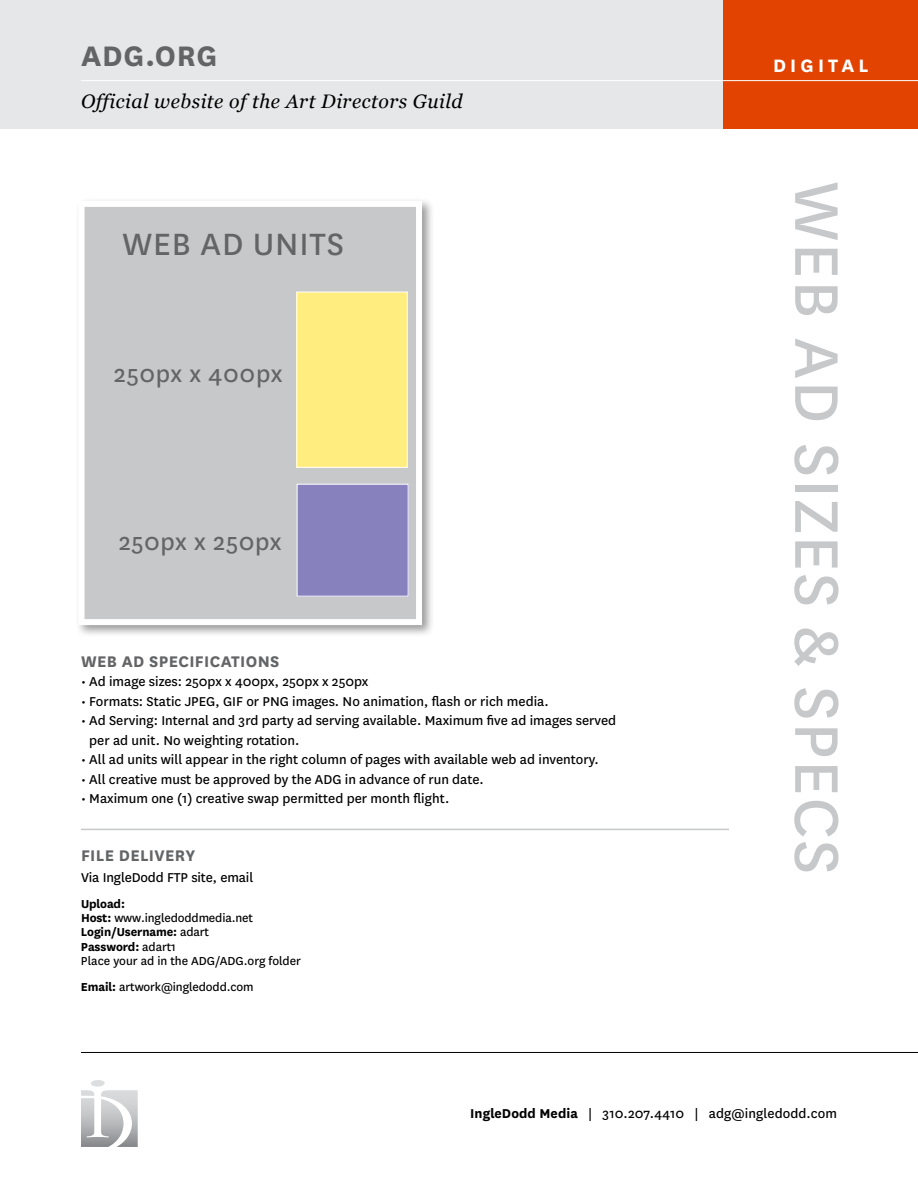
<style>
.page{position:relative;width:918px;height:1188px;background:#fff}
.page>*{position:absolute;margin:0;border:0;box-sizing:border-box;transform-origin:0 0}
.t1{font:72px "National";letter-spacing:.025em;color:#c7c8ca}
.t2{font:36px "National";letter-spacing:.025em;color:#636466}
.t3{font:700 33px "National";letter-spacing:.025em;color:#636466}
.t4{font:27px "National";letter-spacing:.025em;color:#636466}
.t5{font:700 21px "National";letter-spacing:.2em;color:#fff}
.t6{font:italic 19.5px "Georgia";letter-spacing:.025em;color:#000}
.t7{font:700 18px "National";letter-spacing:.02em;color:#636466}
.t8{font:15px/19.5px "National";color:#000}
.t9{font:13.5px/14.2px "National";letter-spacing:-.01em;color:#000}
.s1{font-weight:700}
</style>
<div class="page">
<div style="left:0;top:0;width:918px;height:129px;background:#e6e7e8"></div>
<div style="left:724px;top:0;width:194px;height:129px;background:#e24301"></div>
<hr style="left:81px;top:80px;width:837px;height:1px;background:#fff">
<hr style="left:81px;top:1052px;width:837px;height:1px;background:#000">
<svg style="left:81px;top:1080px;width:57px;height:67px"></svg>
<div style="left:75px;top:197px;width:360px;height:441px;background:#000;opacity:.4"></div>
<div style="left:79px;top:201px;width:343px;height:424px;background:#c7c8ca;border:6px solid #fff"></div>
<div style="left:297px;top:484px;width:112px;height:113px;border:1px solid #fff"></div>
<div style="left:298px;top:294px;width:108px;height:172px;background:#ffed7f"></div>
<div style="left:296px;top:292px;width:112px;height:176px;border:1px solid #fff"></div>
<hr style="left:81px;top:829px;width:648px;height:1px;background:#c7c8ca">
<h3 class="t3" style="left:81px;top:33px;width:138px">ADG.ORG</h3>
<h3 class="t6" style="left:81px;top:87px;width:383px">Official website of the Art Directors Guild</h3>
<h2 class="t2" style="left:123px;top:220px;width:223px">WEB AD UNITS</h2>
<h3 class="t4" style="left:114px;top:356px;width:170px">250px x 400px</h3>
<h3 class="t4" style="left:119px;top:524px;width:164px">250px x 250px</h3>
<p class="t7" style="left:81px;top:649px;width:200px">WEB AD SPECIFICATIONS</p>
<p class="t8" style="left:81px;top:671px;width:289px">• Ad image sizes: 250px x 400px, 250px x 250px</p>
<p class="t8" style="left:81px;top:691px;width:469px">• Formats: Static JPEG, GIF or PNG images. No animation, flash or rich media.</p>
<p class="t8" style="left:89px;top:710px;width:529px;text-indent:-8px">• Ad Serving: Internal and 3rd party ad serving available. Maximum five ad images served per ad unit. No weighting rotation.</p>
<p class="t8" style="left:81px;top:749px;width:519px">• All ad units will appear in the right column of pages with available web ad inventory.</p>
<p class="t8" style="left:81px;top:769px;width:404px">• All creative must be approved by the ADG in advance of run date.</p>
<p class="t8" style="left:81px;top:788px;width:370px">• Maximum one (1) creative swap permitted per month flight.</p>
<p class="t7" style="left:81px;top:842px;width:116px">FILE DELIVERY</p>
<p class="t8" style="left:81px;top:866px;width:174px">Via IngleDodd FTP site, email</p>
<p class="t9" style="left:81px;top:896px;width:222px"><span class="s1">Upload:<br>Host:</span> www.ingledoddmedia.net<br><span class="s1">Login/Username:</span> adart<br><span class="s1">Password:</span> adart1<br>Place your ad in the ADG/ADG.org folder</p>
<p class="t9" style="left:81px;top:979px;width:174px"><span class="s1">Email:</span> artwork@ingledodd.com</p>
<h3 class="t5" style="left:773px;top:51px;width:97px">DIGITAL</h3>
<h1 class="t1" style="left:865px;top:182px;width:694px;rotate:90deg">WEB AD SIZES &amp; SPECS</h1>
<p class="t8" style="left:470px;top:1103px;width:368px"><span class="s1">IngleDodd Media</span> | 310.207.4410 | adg@ingledodd.com</p>
</div>
